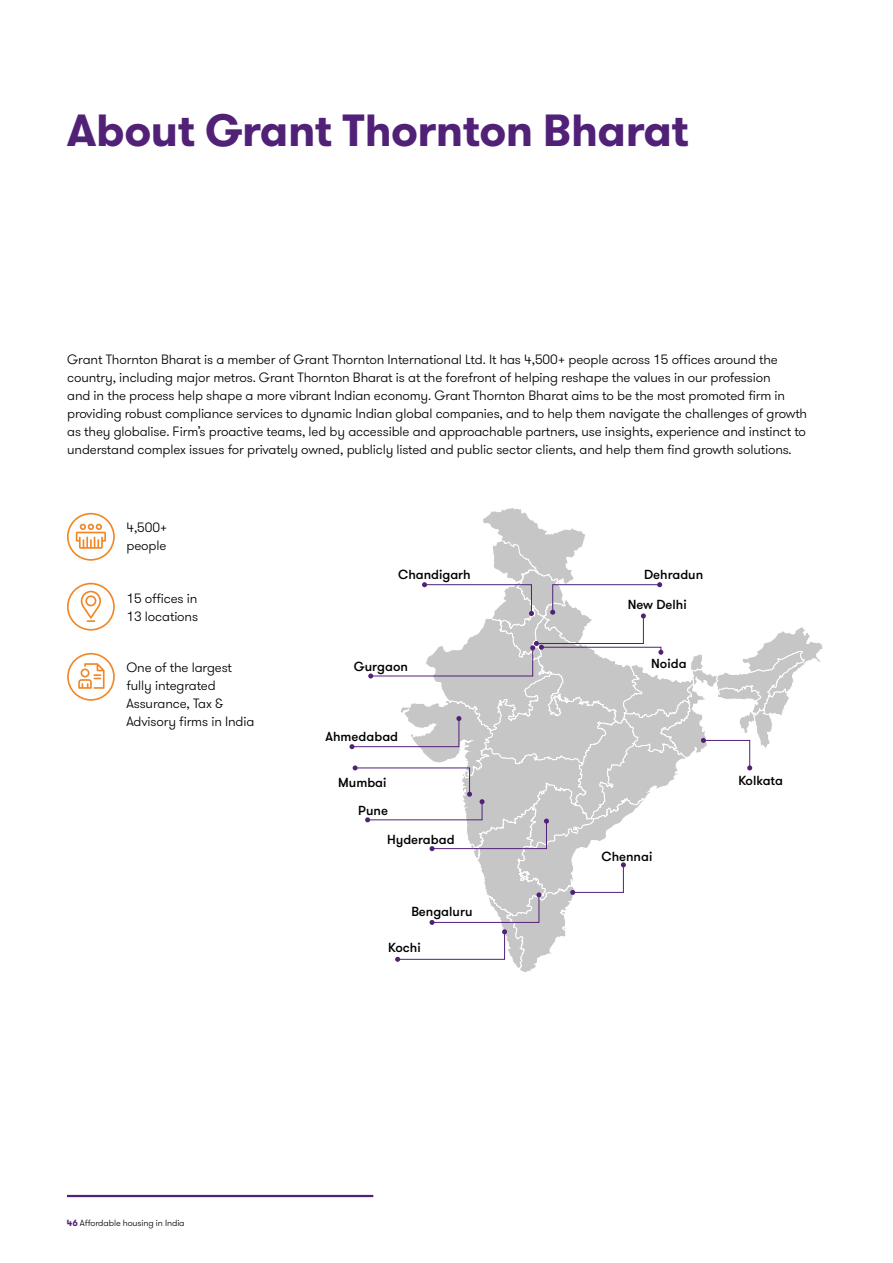
<style>
.page{position:relative;width:893px;height:1263px;background:#fff}
.page>*{position:absolute;margin:0;border:0;box-sizing:border-box;transform-origin:0 0}
.t1{font:700 45px "GT Walsheim Pro";letter-spacing:-.01em;color:#512178}
.t2{font:300 13.5px/18px "GT Walsheim Pro";letter-spacing:-.01em;color:#000}
.t3{font:500 13.2px "GT Walsheim Pro";color:#000}
.t4{font:300 9px "GT Walsheim Pro";letter-spacing:-.01em;color:#000}
.s1{font-weight:700;color:#512178}
</style>
<div class="page">
<svg style="left:67px;top:513px;width:48px;height:48px"></svg>
<svg style="left:67px;top:583px;width:48px;height:48px"></svg>
<svg style="left:67px;top:653px;width:48px;height:48px"></svg>
<svg style="left:349px;top:508px;width:474px;height:464px"></svg>
<hr style="left:67px;top:1195px;width:306px;height:2px;background:#512178">
<h1 class="t1" style="left:67px;top:101px;width:623px">About Grant Thornton Bharat</h1>
<p class="t2" style="left:67px;top:350px;width:742px">Grant Thornton Bharat is a member of Grant Thornton International Ltd. It has 4,500+ people across 15 offices around the country, including major metros. Grant Thornton Bharat is at the forefront of helping reshape the values in our profession<br>and in the process help shape a more vibrant Indian economy. Grant Thornton Bharat aims to be the most promoted firm in providing robust compliance services to dynamic Indian global companies, and to help them navigate the challenges of growth as they globalise. Firm’s proactive teams, led by accessible and approachable partners, use insights, experience and instinct to understand complex issues for privately owned, publicly listed and public sector clients, and help them find growth solutions.</p>
<p class="t2" style="left:126px;top:518px;width:43px">4,500+ people</p>
<p class="t3" style="left:398px;top:566px;width:74px">Chandigarh</p>
<p class="t3" style="left:644px;top:566px;width:61px">Dehradun</p>
<p class="t2" style="left:126px;top:589px;width:73px">15 offices in<br>13 locations</p>
<p class="t3" style="left:628px;top:596px;width:61px">New Delhi</p>
<p class="t2" style="left:126px;top:659px;width:129px">One of the largest fully integrated<br>Assurance, Tax &amp;<br>Advisory firms in India</p>
<p class="t3" style="left:354px;top:658px;width:56px">Gurgaon</p>
<p class="t3" style="left:326px;top:728px;width:74px">Ahmedabad</p>
<p class="t3" style="left:338px;top:774px;width:50px">Mumbai</p>
<p class="t3" style="left:358px;top:802px;width:31px">Pune</p>
<p class="t3" style="left:387px;top:831px;width:69px">Hyderabad</p>
<p class="t3" style="left:411px;top:903px;width:63px">Bengaluru</p>
<p class="t3" style="left:388px;top:939px;width:34px">Kochi</p>
<p class="t4" style="left:67px;top:1217px;width:119px"><span class="s1">46</span> Affordable housing in India</p>
<p class="t3" style="left:651px;top:655px;width:37px">Noida</p>
<p class="t3" style="left:601px;top:848px;width:52px">Chennai</p>
<p class="t3" style="left:738px;top:772px;width:46px">Kolkata</p>
</div>
